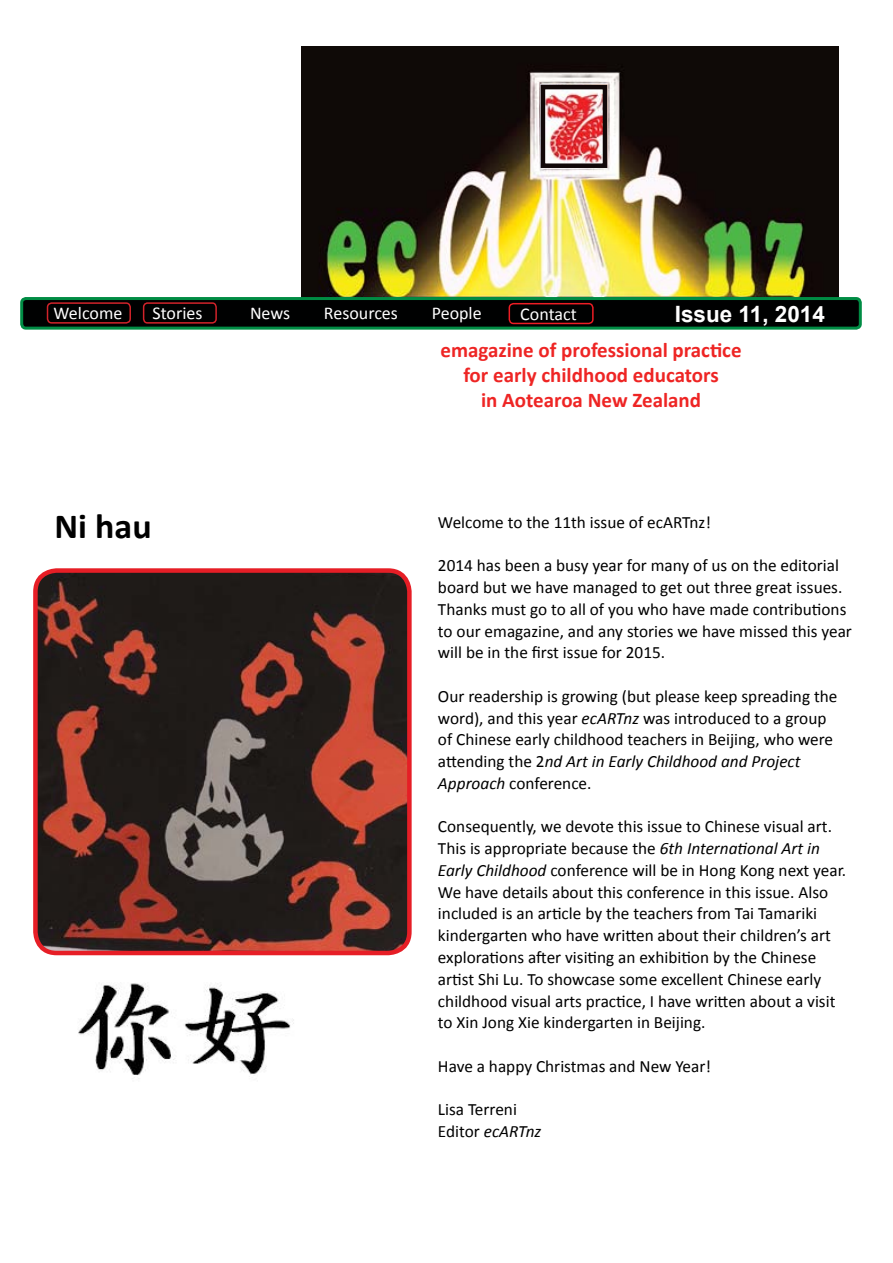
<style>
.page{position:relative;width:893px;height:1263px;background:#fff}
.page>*{position:absolute;margin:0;border:0;box-sizing:border-box;transform-origin:0 0}
.t1{font:700 35.4px "Calibri";color:#000}
.t2{font:700 22.5px "Arial";color:#fff}
.t3{font:700 21px/25.2px "Calibri";color:#ee2524;text-align:center}
.t4{font:18px "Calibri";color:#fff}
.t5{font:17.25px/21.8px "Calibri";color:#000}
.s1{font-style:italic}
</style>
<div class="page">
<img style="left:301px;top:47px;width:538px;height:250px">
<div style="left:22px;top:299px;width:838px;height:29px;background:#000101;border-radius:4px"></div>
<div style="left:20px;top:297px;width:842px;height:33px;border:3px solid #008c44;border-radius:4px"></div>
<div style="left:509px;top:303px;width:85px;height:21px;border:2px solid #ed1d24;border-radius:4px"></div>
<img style="left:546px;top:90px;width:56px;height:72px">
<div style="left:541px;top:85px;width:66px;height:83px;border:4px solid #110809"></div>
<img style="left:60px;top:955px;width:251px;height:124px">
<img style="left:38px;top:573px;width:369px;height:379px">
<div style="left:33px;top:568px;width:379px;height:387px;border:4px solid #e61e26;border-radius:21px"></div>
<div style="left:143px;top:302px;width:74px;height:22px;border:2px solid #d2232a;border-radius:4px"></div>
<div style="left:47px;top:302px;width:84px;height:22px;border:2px solid #d2232a;border-radius:4px"></div>
<p class="t4" style="left:520px;top:302px;width:58px">Contact</p>
<h2 class="t2" style="left:675px;top:299px;width:152px">Issue 11, 2014</h2>
<p class="t3" style="left:440px;top:337px;width:303px">emagazine of professional practice for early childhood educators<br>in Aotearoa New Zealand</p>
<p class="t4" style="left:54px;top:302px;width:70px">Welcome</p>
<p class="t4" style="left:152px;top:301px;width:52px">Stories</p>
<p class="t4" style="left:250px;top:302px;width:42px">News</p>
<p class="t4" style="left:324px;top:302px;width:76px">Resources</p>
<p class="t4" style="left:432px;top:302px;width:51px">People</p>
<h1 class="t1" style="left:55px;top:504px;width:99px">Ni hau</h1>
<p class="t5" style="left:438px;top:511px;width:275px">Welcome to the 11th issue of ecARTnz!</p>
<p class="t5" style="left:438px;top:555px;width:415px">2014 has been a busy year for many of us on the editorial board but we have managed to get out three great issues.<br>Thanks must go to all of you who have made contributions to our emagazine, and any stories we have missed this year will be in the first issue for 2015.</p>
<p class="t5" style="left:438px;top:685px;width:401px">Our readership is growing (but please keep spreading the word), and this year <span class="s1">ecARTnz</span> was introduced to a group of Chinese early childhood teachers in Beijing, who were attending the 2<span class="s1">nd Art in Early Childhood and Project Approach</span> conference.</p>
<p class="t5" style="left:438px;top:816px;width:410px">Consequently, we devote this issue to Chinese visual art.<br>This is appropriate because the <span class="s1">6th International Art in Early Childhood</span> conference will be in Hong Kong next year.<br>We have details about this conference in this issue. Also included is an article by the teachers from Tai Tamariki kindergarten who have written about their children’s art explorations after visiting an exhibition by the Chinese artist Shi Lu. To showcase some excellent Chinese early childhood visual arts practice, I have written about a visit to Xin Jong Xie kindergarten in Beijing.</p>
<p class="t5" style="left:438px;top:1055px;width:275px">Have a happy Christmas and New Year!</p>
<p class="t5" style="left:438px;top:1099px;width:105px">Lisa Terreni<br>Editor <span class="s1">ecARTnz</span></p>
</div>
